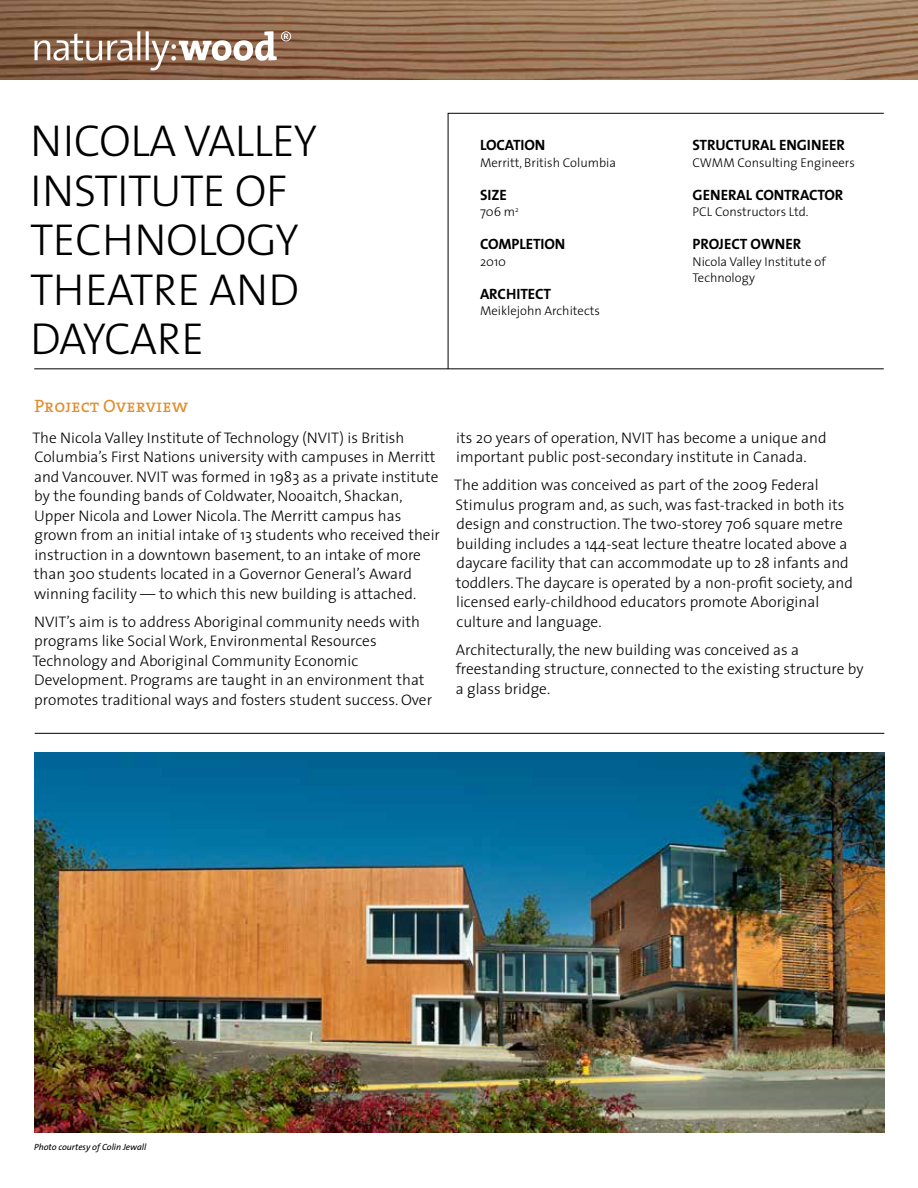
<style>
.page{position:relative;width:918px;height:1188px;background:#fff}
.page>*{position:absolute;margin:0;border:0;box-sizing:border-box;transform-origin:0 0}
.t1{font:300 45px/49.5px "The Sans";letter-spacing:-.01em;color:#000}
.t2{font:18px "The Serif Caps";color:#e08d2b}
.t3{font:300 15.3px/19.5px "The Sans";color:#000}
.t4{font:15px "The Sans Bold Caps";letter-spacing:-.005em;color:#000}
.t5{font:300 12.75px/16.5px "The Sans";color:#000}
.t6{font:italic 9px "The Sans";letter-spacing:-.005em;color:#000}
</style>
<div class="page">
<img style="left:34px;top:753px;width:850px;height:379px">
<img style="left:0;top:0;width:918px;height:79px">
<svg style="left:34px;top:31px;width:257px;height:39px"></svg>
<svg style="left:448px;top:113px;width:436px;height:256px"></svg>
<hr style="left:34px;top:369px;width:850px;height:1px;background:#000">
<hr style="left:35px;top:733px;width:849px;height:1px;background:#000">
<h1 class="t1" style="left:30px;top:115px;width:288px">NICOLA VALLEY<br>INSTITUTE OF<br>TECHNOLOGY<br>THEATRE AND<br>DAYCARE</h1>
<p class="t4" style="left:480px;top:133px;width:67px">LOCATION</p>
<p class="t5" style="left:480px;top:154px;width:138px">Merritt, British Columbia</p>
<p class="t4" style="left:480px;top:182px;width:28px">SIZE</p>
<p class="t5" style="left:480px;top:203px;width:40px">706 m<sup>2</sup></p>
<p class="t4" style="left:480px;top:232px;width:87px">COMPLETION</p>
<p class="t5" style="left:480px;top:253px;width:28px">2010</p>
<p class="t4" style="left:480px;top:281px;width:73px">ARCHITECT</p>
<p class="t5" style="left:480px;top:302px;width:122px">Meiklejohn Architects</p>
<p class="t4" style="left:693px;top:133px;width:154px">STRUCTURAL ENGINEER</p>
<p class="t5" style="left:693px;top:154px;width:164px">CWMM Consulting Engineers</p>
<p class="t4" style="left:693px;top:182px;width:152px">GENERAL CONTRACTOR</p>
<p class="t5" style="left:693px;top:203px;width:117px">PCL Constructors Ltd.</p>
<p class="t4" style="left:693px;top:232px;width:110px">PROJECT OWNER</p>
<p class="t5" style="left:693px;top:253px;width:135px">Nicola Valley Institute of<br>Technology</p>
<p class="t2" style="left:34px;top:391px;width:155px">Project Overview</p>
<p class="t3" style="left:32px;top:427px;width:409px">The Nicola Valley Institute of Technology (NVIT) is British Columbia’s First Nations university with campuses in Merritt and Vancouver. NVIT was formed in 1983 as a private institute by the founding bands of Coldwater, Nooaitch, Shackan, Upper Nicola and Lower Nicola. The Merritt campus has grown from an initial intake of 13 students who received their instruction in a downtown basement, to an intake of more than 300 students located in a Governor General’s Award winning facility — to which this new building is attached.</p>
<p class="t3" style="left:32px;top:611px;width:401px">NVIT’s aim is to address Aboriginal community needs with programs like Social Work, Environmental Resources Technology and Aboriginal Community Economic Development. Programs are taught in an environment that promotes traditional ways and fosters student success. Over</p>
<p class="t3" style="left:456px;top:427px;width:372px">its 20 years of operation, NVIT has become a unique and important public post-secondary institute in Canada.</p>
<p class="t3" style="left:454px;top:475px;width:400px">The addition was conceived as part of the 2009 Federal Stimulus program and, as such, was fast-tracked in both its design and construction. The two-storey 706 square metre building includes a 144-seat lecture theatre located above a daycare facility that can accommodate up to 28 infants and toddlers. The daycare is operated by a non-profit society, and licensed early-childhood educators promote Aboriginal culture and language.</p>
<p class="t3" style="left:456px;top:640px;width:409px">Architecturally, the new building was conceived as a freestanding structure, connected to the existing structure by a glass bridge.</p>
<p class="t6" style="left:34px;top:1140px;width:114px">Photo courtesy of Colin Jewall</p>
</div>
